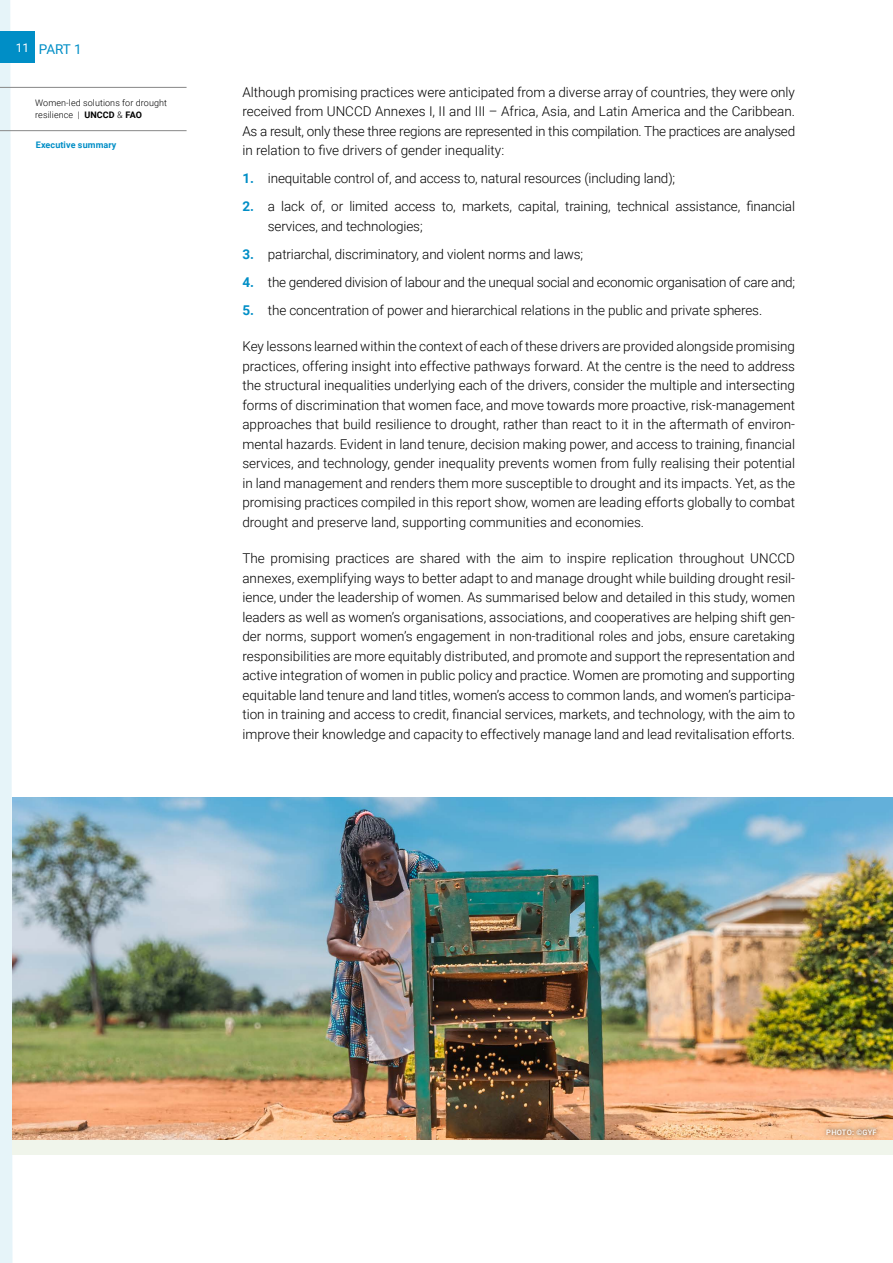
<style>
.page{position:relative;width:893px;height:1263px;background:#fff}
.page>*{position:absolute;margin:0;border:0;box-sizing:border-box;transform-origin:0 0}
.t1{font:300 13.5px/19.5px "Roboto";letter-spacing:-.01em;color:#000;text-align:justify}
.t2{font:13.5px "Roboto";color:#008ec6}
.t3{font:300 9px/12px "Roboto";letter-spacing:.01em;color:#000}
.t4{font:700 9px "Roboto";letter-spacing:.01em;color:#008ec6}
.Photocredit{font:500 7.5px "Roboto";letter-spacing:.03em;color:#fff}
.s1{font-size:12px;color:#fff}
.s2{font-weight:700}
.s3{font-weight:700;color:#008ec6}
</style>
<div class="page">
<svg style="left:0;top:0;width:13px;height:1263px"></svg>
<div style="left:0;top:31px;width:35px;height:32px;background:#008ec6"></div>
<hr style="left:0;top:87px;width:187px;height:1px;background:#878787">
<hr style="left:0;top:130px;width:187px;height:1px;background:#878787">
<div style="left:13px;top:1074px;width:880px;height:80px;background:#f0f5eb"></div>
<img style="left:13px;top:797px;width:880px;height:343px">
<div style="left:823px;top:1125px;width:57px;height:14px;background:#000;opacity:.8"></div>
<p class="t2" style="left:16px;top:39px;width:67px"><span class="s1">11</span> PART 1</p>
<p class="t3" style="left:35px;top:97px;width:133px">Women-led solutions for drought resilience | <span class="s2">UNCCD</span> &amp; <span class="s2">FAO</span></p>
<p class="t4" style="left:36px;top:139px;width:82px">Executive summary</p>
<p class="t1" style="left:242px;top:82px;width:554px">Although promising practices were anticipated from a diverse array of countries, they were only received from UNCCD Annexes I, II and III – Africa, Asia, and Latin America and the Caribbean.<br>As a result, only these three regions are represented in this compilation. The practices are analysed in relation to five drivers of gender inequality:</p>
<p class="t1" style="left:242px;top:168px;width:434px"><span class="s3">1.</span> inequitable control of, and access to, natural resources (including land);</p>
<p class="t1" style="left:268px;top:196px;width:529px;text-indent:-26px"><span class="s3">2.</span> a lack of, or limited access to, markets, capital, training, technical assistance, financial services, and technologies;</p>
<p class="t1" style="left:242px;top:244px;width:342px"><span class="s3">3.</span> patriarchal, discriminatory, and violent norms and laws;</p>
<p class="t1" style="left:242px;top:272px;width:554px"><span class="s3">4.</span> the gendered division of labour and the unequal social and economic organisation of care and;</p>
<p class="t1" style="left:242px;top:300px;width:521px"><span class="s3">5.</span> the concentration of power and hierarchical relations in the public and private spheres.</p>
<p class="t1" style="left:242px;top:336px;width:554px">Key lessons learned within the context of each of these drivers are provided alongside promising practices, offering insight into effective pathways forward. At the centre is the need to address the structural inequalities underlying each of the drivers, consider the multiple and intersecting forms of discrimination that women face, and move towards more proactive, risk-management approaches that build resilience to drought, rather than react to it in the aftermath of environ&shy;mental hazards. Evident in land tenure, decision making power, and access to training, financial services, and technology, gender inequality prevents women from fully realising their potential in land management and renders them more susceptible to drought and its impacts. Yet, as the promising practices compiled in this report show, women are leading efforts globally to combat drought and preserve land, supporting communities and economies.</p>
<p class="t1" style="left:242px;top:548px;width:554px">The promising practices are shared with the aim to inspire replication throughout UNCCD annexes, exemplifying ways to better adapt to and manage drought while building drought resil&shy;ience, under the leadership of women. As summarised below and detailed in this study, women leaders as well as women’s organisations, associations, and cooperatives are helping shift gen&shy;der norms, support women’s engagement in non-traditional roles and jobs, ensure caretaking responsibilities are more equitably distributed, and promote and support the representation and active integration of women in public policy and practice. Women are promoting and supporting equitable land tenure and land titles, women’s access to common lands, and women’s participa&shy;tion in training and access to credit, financial services, markets, and technology, with the aim to improve their knowledge and capacity to effectively manage land and lead revitalisation efforts.</p>
<p class="Photocredit" style="left:826px;top:1126px;width:52px">PHOTO: ©GYF</p>
</div>
